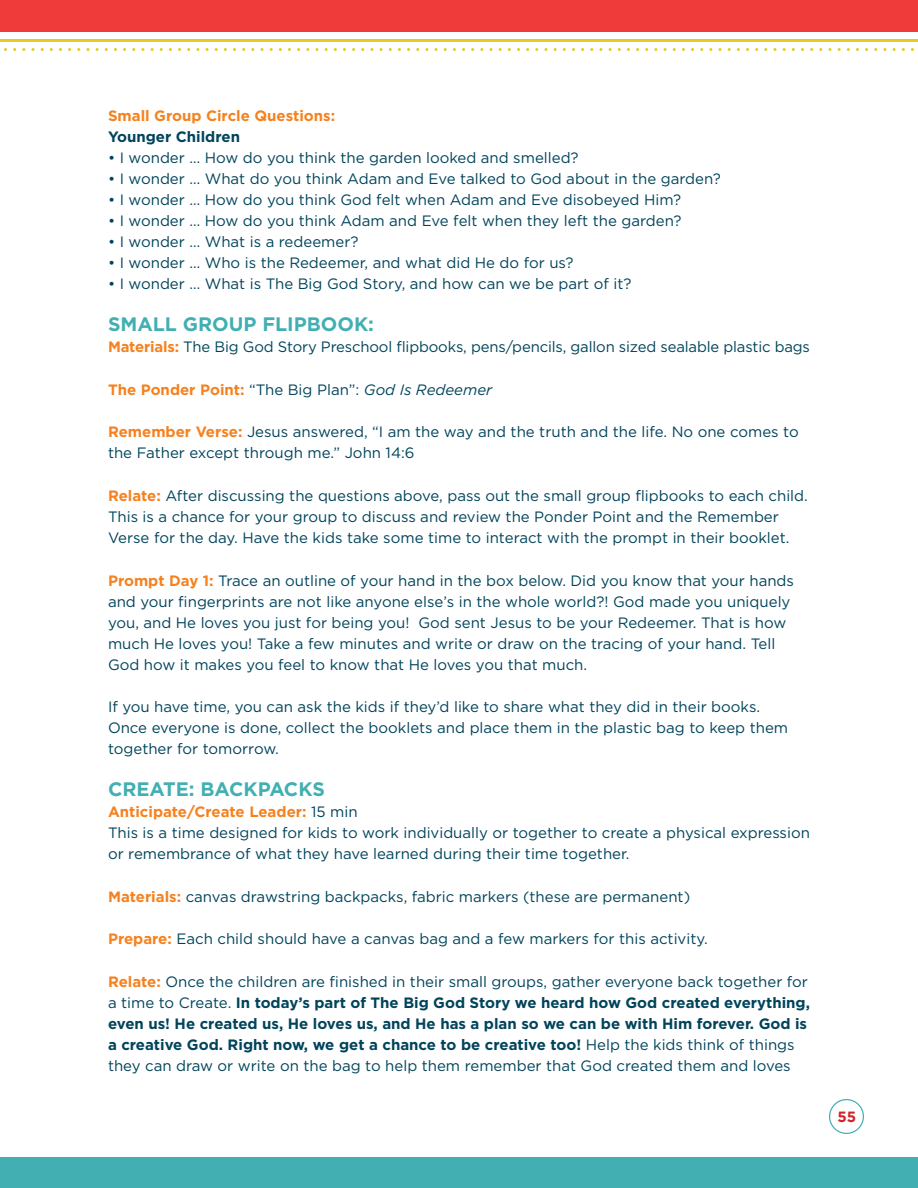
<style>
.page{position:relative;width:918px;height:1188px;background:#fff}
.page>*{position:absolute;margin:0;border:0;box-sizing:border-box;transform-origin:0 0}
.t1{font:700 19.5px "Gotham";color:#42afb2}
.t2{font:15px/21px "Gotham";color:#00445b}
.t3{font:700 15px "Gotham";color:#f5821f}
.t4{font:700 15px "Gotham";color:#00445b}
.t5{font:700 14.85px "Gotham";color:#d2232a}
.s1{font-weight:700;color:#f5821f}
.s2{font-weight:400;color:#00445b}
.s3{font-weight:400;font-style:italic;color:#00445b}
.s4{font-weight:700}
</style>
<div class="page">
<hr style="left:0;top:39px;width:918px;height:3px;background:#e0cf20">
<svg style="left:4px;top:48px;width:910px;height:3px"></svg>
<div style="left:0;top:0;width:918px;height:32px;background:#ef3b39"></div>
<div style="left:0;top:1158px;width:918px;height:30px;background:#42afb2"></div>
<div style="left:829px;top:1099px;width:35px;height:35px;border:1px solid #42afb2;border-radius:50%"></div>
<p class="t3" style="left:108px;top:107px;width:229px">Small Group Circle Questions:</p>
<p class="t4" style="left:108px;top:128px;width:134px">Younger Children</p>
<p class="t2" style="left:108px;top:146px;width:472px">• I wonder … How do you think the garden looked and smelled?</p>
<p class="t2" style="left:108px;top:167px;width:614px">• I wonder … What do you think Adam and Eve talked to God about in the garden?</p>
<p class="t2" style="left:108px;top:188px;width:575px">• I wonder … How do you think God felt when Adam and Eve disobeyed Him?</p>
<p class="t2" style="left:108px;top:209px;width:575px">• I wonder … How do you think Adam and Eve felt when they left the garden?</p>
<p class="t2" style="left:108px;top:230px;width:252px">• I wonder … What is a redeemer?</p>
<p class="t2" style="left:108px;top:251px;width:467px">• I wonder … Who is the Redeemer, and what did He do for us?</p>
<p class="t2" style="left:108px;top:272px;width:525px">• I wonder … What is The Big God Story, and how can we be part of it?</p>
<h1 class="t1" style="left:108px;top:312px;width:28px">Small</h1>
<h1 class="t1" style="left:183px;top:312px;width:31px">Grou</h1>
<h1 class="t1" style="left:244px;top:312px;width:80px">p Flipboo</h1>
<h1 class="t1" style="left:354px;top:312px;width:22px">k:</h1>
<p class="t2" style="left:108px;top:336px;width:704px"><span class="s1">Materials:</span> The Big God Story Preschool flipbooks, pens/pencils, gallon sized sealable plastic bags</p>
<p class="t3" style="left:108px;top:381px;width:386px">The Ponder Point: <span class="s2">“The Big Plan”:</span> <span class="s3">God Is Redeemer</span></p>
<p class="t2" style="left:108px;top:421px;width:692px"><span class="s1">Remember Verse:</span> Jesus answered, “I am the way and the truth and the life. No one comes to the Father except through me.” John 14:6</p>
<p class="t2" style="left:108px;top:485px;width:701px"><span class="s1">Relate:</span> After discussing the questions above, pass out the small group flipbooks to each child.<br>This is a chance for your group to discuss and review the Ponder Point and the Remember<br>Verse for the day. Have the kids take some time to interact with the prompt in their booklet.</p>
<p class="t2" style="left:108px;top:569px;width:688px"><span class="s1">Prompt Day 1:</span> Trace an outline of your hand in the box below. Did you know that your hands and your fingerprints are not like anyone else’s in the whole world?! God made you uniquely you, and He loves you just for being you! God sent Jesus to be your Redeemer. That is how much He loves you! Take a few minutes and write or draw on the tracing of your hand. Tell God how it makes you feel to know that He loves you that much.</p>
<p class="t2" style="left:108px;top:695px;width:682px">If you have time, you can ask the kids if they’d like to share what they did in their books.<br>Once everyone is done, collect the booklets and place them in the plastic bag to keep them together for tomorrow.</p>
<h1 class="t1" style="left:108px;top:777px;width:29px">Create</h1>
<h1 class="t1" style="left:189px;top:777px;width:135px">: Bac kpac ks</h1>
<p class="t2" style="left:108px;top:801px;width:704px"><span class="s1">Anticipate/Create Leader:</span> 15 min<br>This is a time designed for kids to work individually or together to create a physical expression or remembrance of what they have learned during their time together.</p>
<p class="t2" style="left:108px;top:886px;width:584px"><span class="s1">Materials:</span> canvas drawstring backpacks, fabric markers (these are permanent)</p>
<p class="t2" style="left:108px;top:928px;width:601px"><span class="s1">Prepare:</span> Each child should have a canvas bag and a few markers for this activity.</p>
<p class="t2" style="left:108px;top:971px;width:703px"><span class="s1">Relate:</span> Once the children are finished in their small groups, gather everyone back together for a time to Create. <span class="s4">I n today’s part of The Big God Story we heard how God created everything, even us! He created us, He loves us, and He has a plan so we can be with Him forever. God is a creative God. Right now, we get a chance to be creative too!</span> Help the kids think of things they can draw or write on the bag to help them remember that God created them and loves</p>
<p class="t5" style="left:837px;top:1108px;width:20px">55</p>
</div>
